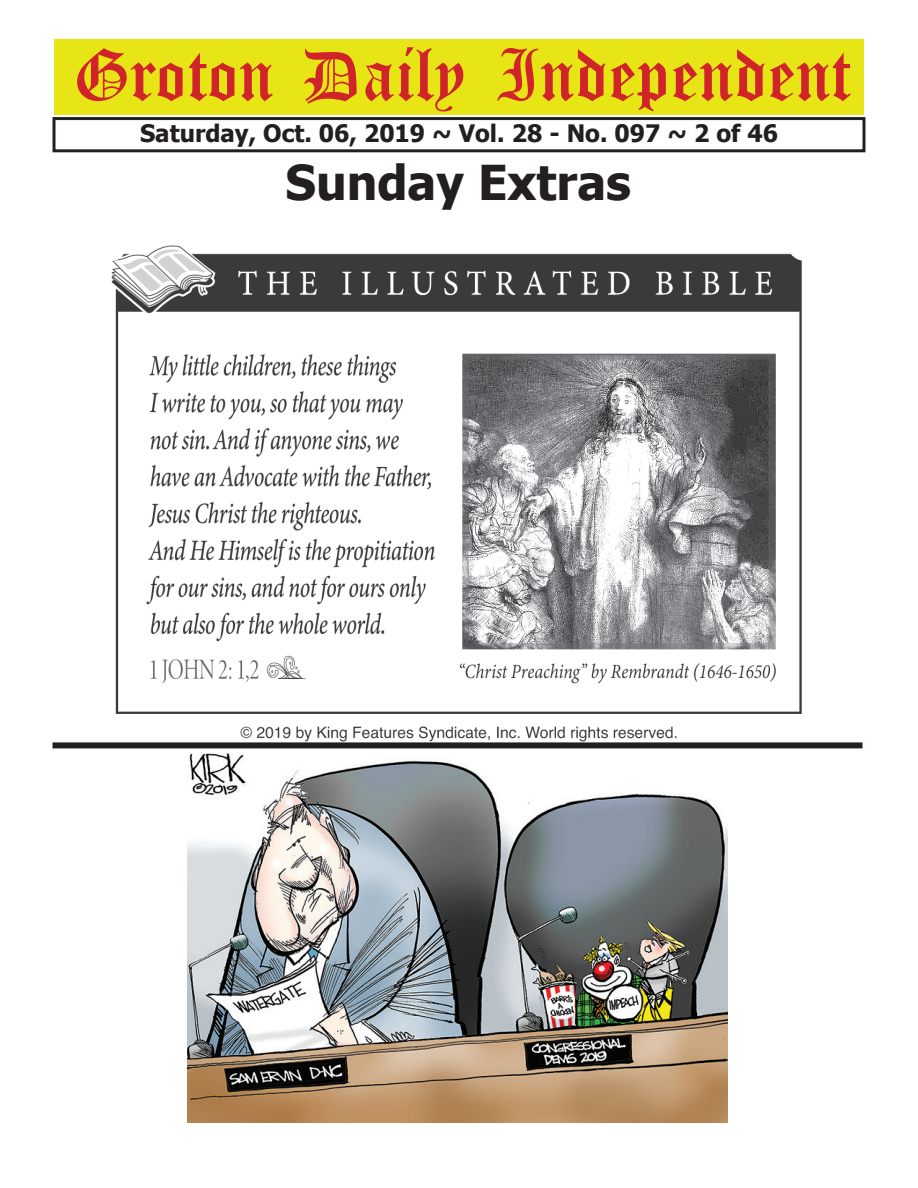
<style>
.page{position:relative;width:918px;height:1188px;background:#fff}
.page>*{position:absolute;margin:0;border:0;box-sizing:border-box;transform-origin:0 0}
.t1{font:54px "Old English Five";color:#d1232a}
.t2{font:700 48px "Tahoma";color:#231f20}
.t3{font:700 24px "Tahoma";color:#231f20}
</style>
<div class="page">
<div style="left:52px;top:117px;width:814px;height:35px;border:3px solid #231f20"></div>
<div style="left:54px;top:40px;width:810px;height:75px;background:#e7e515"></div>
<img style="left:111px;top:245px;width:691px;height:497px">
<img style="left:188px;top:753px;width:540px;height:369px">
<div style="left:52px;top:742px;width:810px;height:6px;background:#231f20"></div>
<h1 class="t1" style="left:73px;top:50px;width:779px">Groton Daily Independent</h1>
<p class="t3" style="left:140px;top:116px;width:639px">Saturday, Oct. 06, 2019 ~ Vol. 28 - No. 097 ~ 2 of 46</p>
<h2 class="t2" style="left:286px;top:149px;width:347px">Sunday Extras</h2>
</div>
